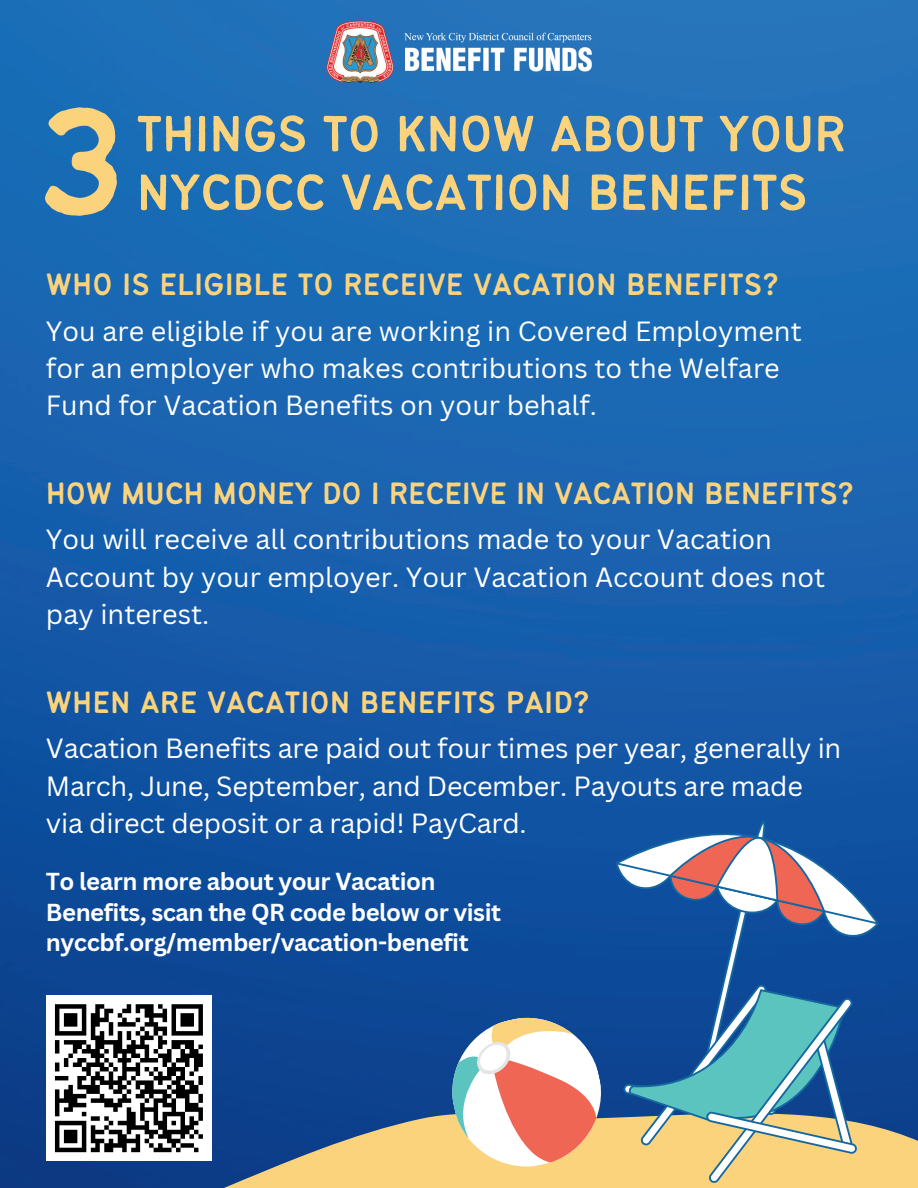
<style>
.page{position:relative;width:918px;height:1188px;background:#fff}
.page>*{position:absolute;margin:0;border:0;box-sizing:border-box;transform-origin:0 0}
.t1{font:167.7px "Bantayog";color:#fbd37c}
.t2{font:55.95px/58.7px "Bantayog";letter-spacing:-.01em;color:#fbd37c}
.t3{font:34.05px "Bantayog";color:#fbd37c}
.t4{font:27px/37.3px "Canva Sans";color:#fff}
.t5{font:700 23.85px/30.3px "Canva Sans";letter-spacing:-.02em;color:#fff}
</style>
<div class="page">
<img style="left:0;top:0;width:918px;height:1188px">
<svg style="left:223px;top:1085px;width:695px;height:103px;fill:#0e4386"></svg>
<svg style="left:616px;top:821px;width:263px;height:362px"></svg>
<img style="left:325px;top:20px;width:268px;height:63px">
<div style="left:46px;top:995px;width:166px;height:166px;background:#fff"></div>
<svg style="left:54px;top:1004px;width:149px;height:149px"></svg>
<svg style="left:445px;top:1011px;width:163px;height:163px"></svg>
<h1 class="t1" style="left:36px;top:75px;width:94px">3</h1>
<h2 class="t2" style="left:137px;top:104px;width:711px">THINGS TO KNOW ABOUT YOUR<br>NYCDCC VACATION BENEFITS</h2>
<p class="t3" style="left:46px;top:267px;width:735px">WHO IS ELIGIBLE TO RECEIVE VACATION BENEFITS?</p>
<p class="t4" style="left:46px;top:312px;width:757px">You are eligible if you are working in Covered Employment for an employer who makes contributions to the Welfare<br>Fund for Vacation Benefits on your behalf.</p>
<p class="t3" style="left:46px;top:475px;width:810px">HOW MUCH MONEY DO I RECEIVE IN VACATION BENEFITS?</p>
<p class="t4" style="left:46px;top:521px;width:781px">You will receive all contributions made to your Vacation<br>Account by your employer. Your Vacation Account does not pay interest.</p>
<p class="t3" style="left:46px;top:684px;width:545px">WHEN ARE VACATION BENEFITS PAID?</p>
<p class="t4" style="left:46px;top:730px;width:797px">Vacation Benefits are paid out four times per year, generally in<br>March, June, September, and December. Payouts are made via direct deposit or a rapid! PayCard.</p>
<p class="t5" style="left:46px;top:867px;width:457px">To learn more about your Vacation<br>Benefits, scan the QR code below or visit nyccbf.org/member/vacation-benefit</p>
</div>
